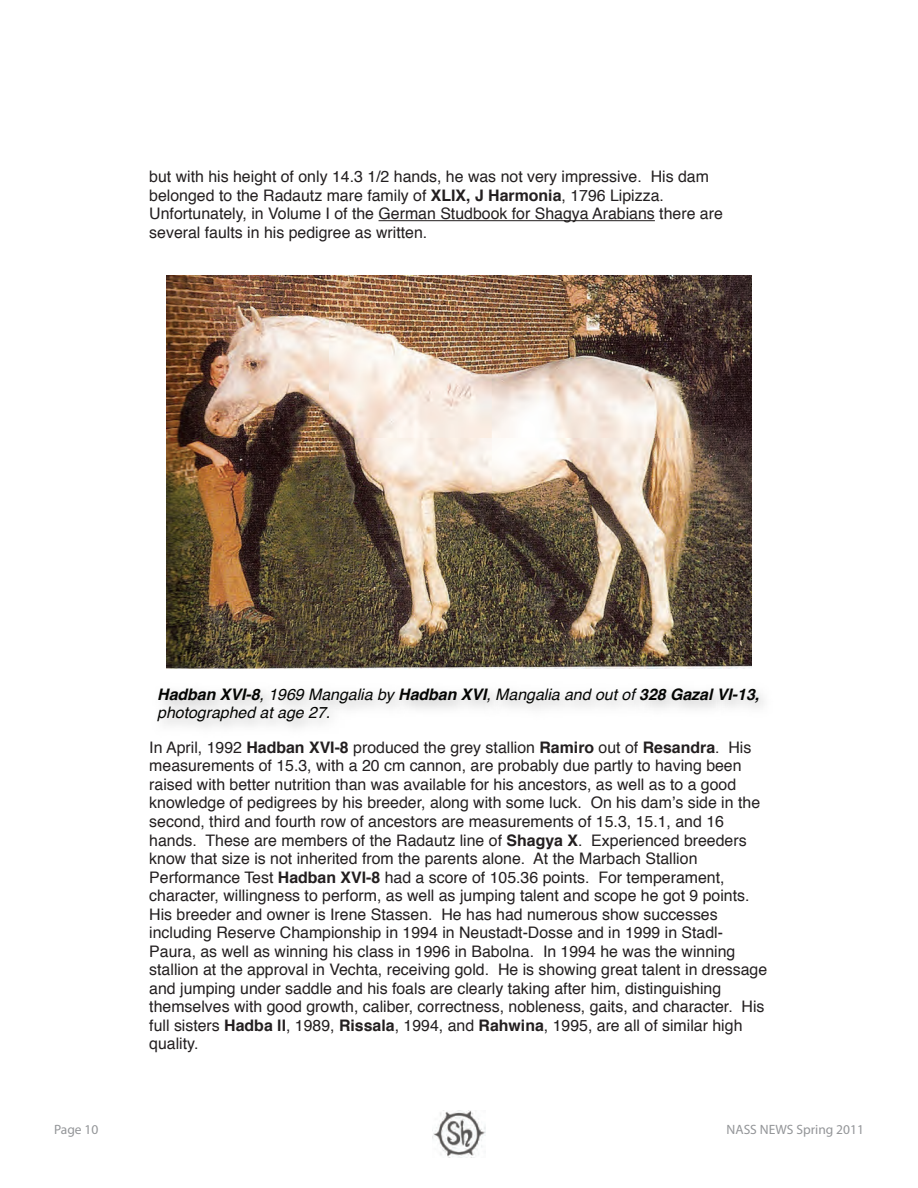
<style>
.page{position:relative;width:918px;height:1188px;background:#fff}
.page>*{position:absolute;margin:0;border:0;box-sizing:border-box;transform-origin:0 0}
.t1{font:15.9px/18.6px "Helvetica";color:#231f20}
.t2{font:italic 15.9px/18.6px "Helvetica";color:#040503}
.t3{font:13.5px "Myriad Pro";color:#939598}
.s1{font-weight:700}
</style>
<div class="page">
<img style="left:432px;top:1111px;width:54px;height:46px">
<hr style="left:379px;top:220px;width:276px;height:1px;background:#231f20">
<div style="left:251px;top:687px;width:139px;height:22px;background:#f5f5f5"></div>
<div style="left:479px;top:687px;width:152px;height:26px;background:#f5f5f5"></div>
<img style="left:158px;top:697px;width:190px;height:31px">
<img style="left:167px;top:275px;width:585px;height:393px">
<p class="t1" style="left:149px;top:169px;width:575px">but with his height of only 14.3 1/2 hands, he was not very impressive. His dam belonged to the Radautz mare family of <span class="s1">XLIX, J Harmonia</span>, 1796 Lipizza.<br>Unfortunately, in Volume I of the German Studbook for Shagya Arabians there are several faults in his pedigree as written.</p>
<p class="t2" style="left:157px;top:686px;width:604px"><span class="s1">Hadban XVI-8</span>, 1969 Mangalia by <span class="s1">Hadban XVI</span>, Mangalia and out of <span class="s1">328 Gazal VI-13, </span>photographed at age 27.</p>
<p class="t1" style="left:149px;top:739px;width:619px">In April, 1992 <span class="s1">Hadban XVI-8</span> produced the grey stallion <span class="s1">Ramiro</span> out of <span class="s1">Resandra</span>. His measurements of 15.3, with a 20 cm cannon, are probably due partly to having been raised with better nutrition than was available for his ancestors, as well as to a good knowledge of pedigrees by his breeder, along with some luck. On his damʼs side in the second, third and fourth row of ancestors are measurements of 15.3, 15.1, and 16 hands. These are members of the Radautz line of <span class="s1">Shagya X</span>. Experienced breeders know that size is not inherited from the parents alone. At the Marbach Stallion Performance Test <span class="s1">Hadban XVI-8</span> had a score of 105.36 points. For temperament, character, willingness to perform, as well as jumping talent and scope he got 9 points.<br>His breeder and owner is Irene Stassen. He has had numerous show successes including Reserve Championship in 1994 in Neustadt-Dosse and in 1999 in Stadl-Paura, as well as winning his class in 1996 in Babolna. In 1994 he was the winning stallion at the approval in Vechta, receiving gold. He is showing great talent in dressage and jumping under saddle and his foals are clearly taking after him, distinguishing themselves with good growth, caliber, correctness, nobleness, gaits, and character. His full sisters <span class="s1">Hadba ll</span>, 1989, <span class="s1">Rissala</span>, 1994, and <span class="s1">Rahwina</span>, 1995, are all of similar high quality.</p>
<p class="t3" style="left:54px;top:1121px;width:46px">Page 10</p>
<p class="t3" style="left:727px;top:1121px;width:139px">NASS NEWS Spring 2011</p>
</div>
